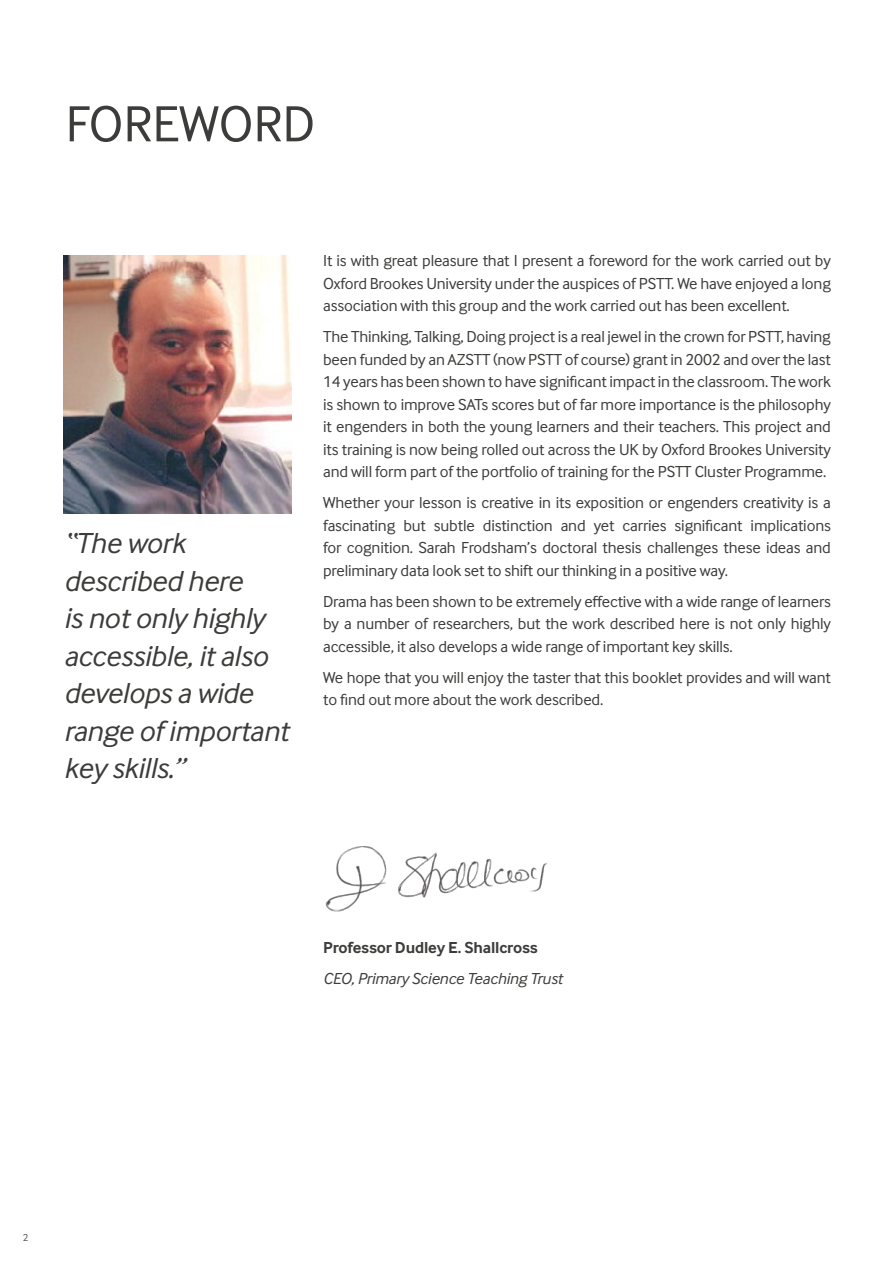
<style>
.page{position:relative;width:893px;height:1263px;background:#fff}
.page>*{position:absolute;margin:0;border:0;box-sizing:border-box;transform-origin:0 0}
.t1{font:52.5px "Inter Face";color:#3c3c3b}
.t2{font:italic 30px/37.5px "Inter Face";letter-spacing:-.01em;color:#3c3c3b}
.t3{font:16.5px/22.5px "Inter Face";letter-spacing:-.01em;color:#3c3c3b;text-align:justify}
.t4{font:italic 16.5px "Inter Face";letter-spacing:-.01em;color:#3c3c3b}
.t5{font:700 16.5px "Inter Face";letter-spacing:-.01em;color:#3c3c3b}
.t6{font:10.5px "Inter Face";color:#575756}
</style>
<div class="page">
<img style="left:325px;top:846px;width:223px;height:66px">
<img style="left:64px;top:255px;width:228px;height:258px">
<h1 class="t1" style="left:65px;top:94px;width:251px">FOREWORD</h1>
<h2 class="t2" style="left:64px;top:524px;width:226px">“The work described here<br>is not only highly accessible, it also develops a wide range of important key skills.”</h2>
<p class="t3" style="left:323px;top:249px;width:509px">It is with great pleasure that I present a foreword for the work carried out by Oxford Brookes University under the auspices of PSTT. We have enjoyed a long association with this group and the work carried out has been excellent.</p>
<p class="t3" style="left:323px;top:325px;width:509px">The Thinking, Talking, Doing project is a real jewel in the crown for PSTT, having been funded by an AZSTT (now PSTT of course) grant in 2002 and over the last 14 years has been shown to have significant impact in the classroom. The work is shown to improve SATs scores but of far more importance is the philosophy it engenders in both the young learners and their teachers. This project and its training is now being rolled out across the UK by Oxford Brookes University and will form part of the portfolio of training for the PSTT Cluster Programme.</p>
<p class="t3" style="left:323px;top:491px;width:509px">Whether your lesson is creative in its exposition or engenders creativity is a fascinating but subtle distinction and yet carries significant implications for cognition. Sarah Frodsham’s doctoral thesis challenges these ideas and preliminary data look set to shift our thinking in a positive way.</p>
<p class="t3" style="left:323px;top:590px;width:509px">Drama has been shown to be extremely effective with a wide range of learners by a number of researchers, but the work described here is not only highly accessible, it also develops a wide range of important key skills.</p>
<p class="t3" style="left:323px;top:666px;width:509px">We hope that you will enjoy the taster that this booklet provides and will want to find out more about the work described.</p>
<p class="t5" style="left:323px;top:938px;width:216px">Professor Dudley E. Shallcross</p>
<p class="t4" style="left:323px;top:969px;width:241px">CEO, Primary Science Teaching Trust</p>
<p class="t6" style="left:23px;top:1231px;width:7px">2</p>
</div>
